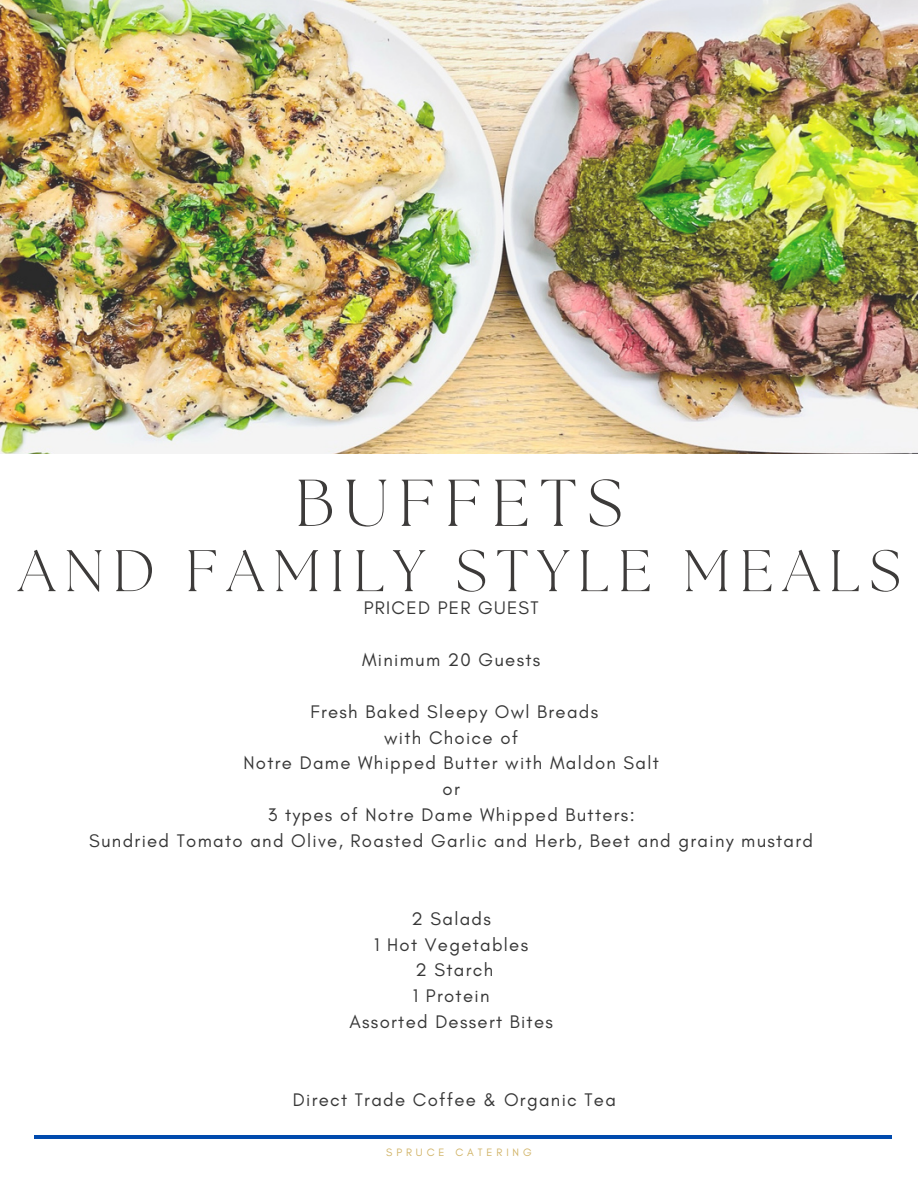
<style>
.page{position:relative;width:918px;height:1188px;background:#fff}
.page>*{position:absolute;margin:0;border:0;box-sizing:border-box;transform-origin:0 0}
.t1{font:300 66px "The Seasons";letter-spacing:.15em;color:#3d3b3a}
.t2{font:300 58.5px "The Seasons";letter-spacing:.15em;color:#3d3b3a}
.t3{font:18.6px/25.8px "Glacial Indifference";letter-spacing:.07em;color:#373737;text-align:center}
.t4{font:10.95px "Glacial Indifference";letter-spacing:.36em;color:#d0b264}
</style>
<div class="page">
<img style="left:0;top:0;width:918px;height:453px">
<hr style="left:35px;top:1136px;width:857px;height:3px;background:#004aad">
<h1 class="t1" style="left:295px;top:473px;width:329px">BUFFETS</h1>
<h1 class="t2" style="left:18px;top:544px;width:885px">AND FAMILY STYLE MEALS</h1>
<h3 class="t3" style="left:364px;top:595px;width:176px">PRICED PER GUEST</h3>
<h3 class="t3" style="left:362px;top:647px;width:180px">Minimum 20 Guests</h3>
<h3 class="t3" style="left:89px;top:698px;width:725px">Fresh Baked Sleepy Owl Breads<br>with Choice of<br>Notre Dame Whipped Butter with Maldon Salt<br>or<br>3 types of Notre Dame Whipped Butters:<br>Sundried Tomato and Olive, Roasted Garlic and Herb, Beet and grainy mustard</h3>
<h3 class="t3" style="left:349px;top:905px;width:205px">2 Salads<br>1 Hot Vegetables<br>2 Starch<br>1 Protein<br>Assorted Dessert Bites</h3>
<p class="t3" style="left:293px;top:1086px;width:325px">Direct Trade Coffee &amp; Organic Tea</p>
<h2 class="t4" style="left:386px;top:1145px;width:147px">SPRUCE CATERING</h2>
</div>
